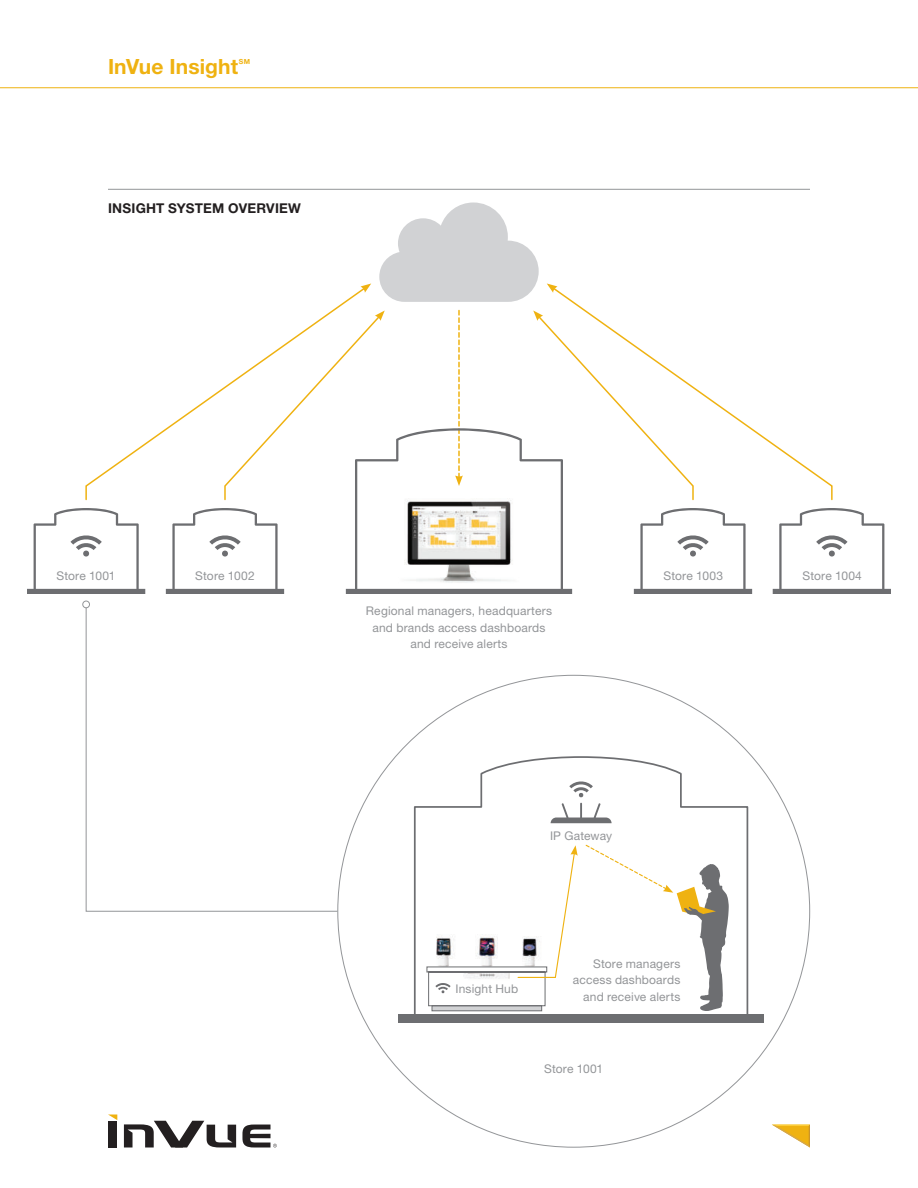
<style>
.page{position:relative;width:918px;height:1188px;background:#fff}
.page>*{position:absolute;margin:0;border:0;box-sizing:border-box;transform-origin:0 0}
.t1{font:700 21px "Helvetica Neue";letter-spacing:.005em;color:#efb211}
.t2{font:700 13.5px "Helvetica Neue";letter-spacing:.015em;color:#231f20}
.t3{font:12px/16.5px "Helvetica Neue";letter-spacing:.015em;color:#939598;text-align:center}
.t4{font:700 7.05px "Helvetica Neue";color:#efb211}
</style>
<div class="page">
<div style="left:109px;top:1121px;width:8px;height:26px;background:#231f20"></div>
<svg style="left:124px;top:1121px;width:112px;height:26px"></svg>
<svg style="left:109px;top:1115px;width:8px;height:5px"></svg>
<svg style="left:242px;top:1125px;width:35px;height:23px"></svg>
<svg style="left:772px;top:1125px;width:38px;height:23px"></svg>
<hr style="left:0;top:87px;width:918px;height:1px;background:#efb211">
<hr style="left:108px;top:189px;width:702px;height:1px;background:#939598">
<svg style="left:558px;top:290px;width:275px;height:211px"></svg>
<svg style="left:547px;top:284px;width:11px;height:9px"></svg>
<svg style="left:85px;top:290px;width:275px;height:211px"></svg>
<svg style="left:360px;top:284px;width:11px;height:9px"></svg>
<svg style="left:379px;top:202px;width:160px;height:100px"></svg>
<svg style="left:27px;top:508px;width:118px;height:86px"></svg>
<svg style="left:773px;top:508px;width:118px;height:86px"></svg>
<svg style="left:166px;top:310px;width:586px;height:284px"></svg>
<div style="left:398px;top:1015px;width:366px;height:8px;background:#6d6e71"></div>
<svg style="left:413px;top:756px;width:336px;height:259px"></svg>
<svg style="left:551px;top:780px;width:61px;height:43px"></svg>
<svg style="left:86px;top:607px;width:252px;height:305px"></svg>
<div style="left:82px;top:601px;width:8px;height:7px;border:1px solid #939598;border-radius:50%"></div>
<svg style="left:426px;top:845px;width:152px;height:161px"></svg>
<svg style="left:585px;top:844px;width:144px;height:167px"></svg>
<h1 class="t1" style="left:108px;top:59px;width:132px">InVue Insight</h1>
<p class="t4" style="left:239px;top:58px;width:13px">SM</p>
<p class="t2" style="left:108px;top:203px;width:195px">INSIGHT SYSTEM OVERVIEW</p>
<p class="t3" style="left:57px;top:568px;width:61px">Store 1001</p>
<p class="t3" style="left:195px;top:568px;width:61px">Store 1002</p>
<p class="t3" style="left:664px;top:568px;width:61px">Store 1003</p>
<p class="t3" style="left:802px;top:568px;width:61px">Store 1004</p>
<p class="t3" style="left:366px;top:604px;width:188px">Regional managers, headquarters and brands access dashboards and receive alerts</p>
<p class="t3" style="left:550px;top:828px;width:64px">IP Gateway</p>
<p class="t3" style="left:455px;top:982px;width:64px">Insight Hub</p>
<p class="t3" style="left:573px;top:957px;width:109px;text-align:right">Store managers access dashboards and receive alerts</p>
<p class="t3" style="left:544px;top:1061px;width:61px">Store 1001</p>
</div>
